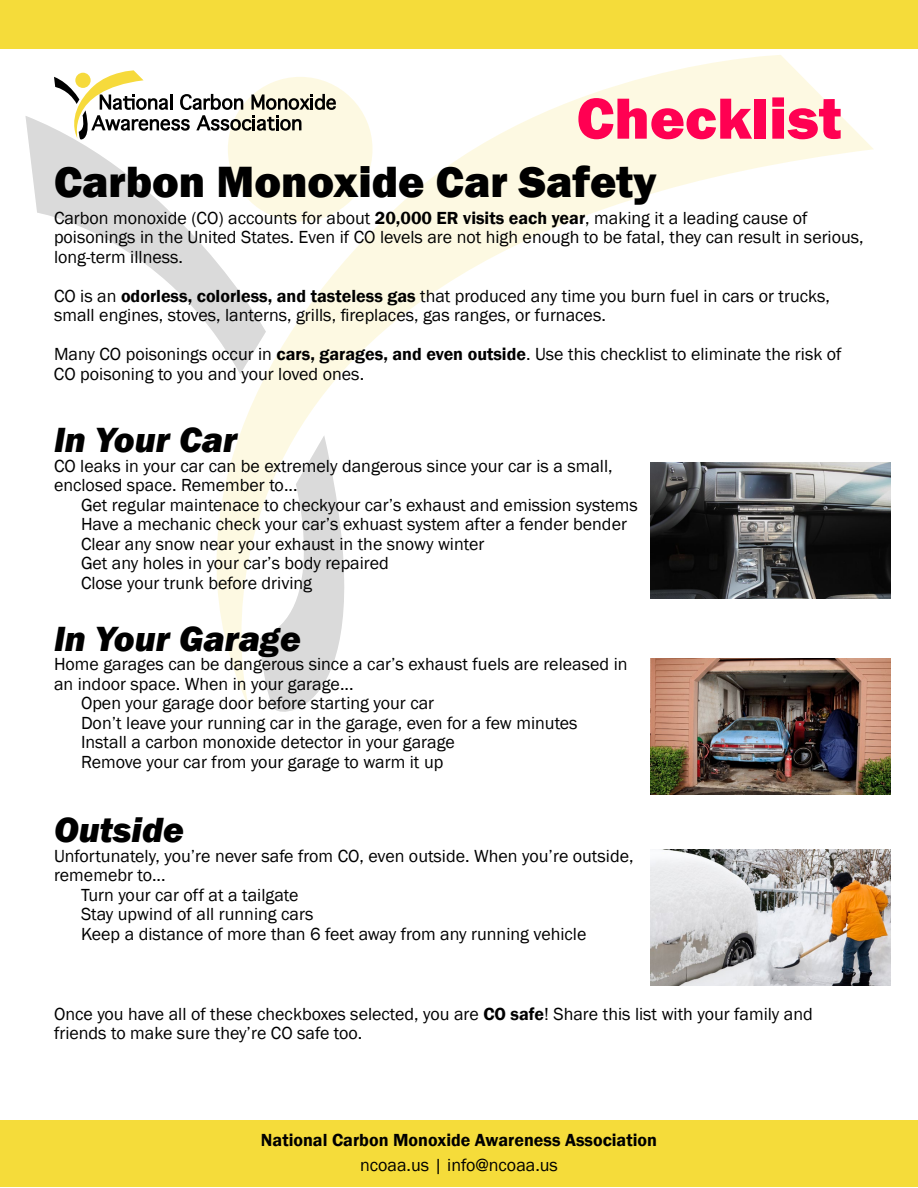
<style>
.page{position:relative;width:918px;height:1188px;background:#fff}
.page>*{position:absolute;margin:0;border:0;box-sizing:border-box;transform-origin:0 0}
.t1{font:800 60px "Franklin Gothic";color:#ff0052}
.t2{font:800 45px "Franklin Gothic";color:#000}
.t3{font:italic 800 36px "Franklin Gothic";color:#000}
.t4{font:18px/19.5px "Franklin Gothic";color:#000}
.t5{font:600 18px "Franklin Gothic";color:#000}
.s1{font-weight:600}
</style>
<div class="page">
<svg style="left:217px;top:55px;width:657px;height:651px"></svg>
<svg style="left:25px;top:116px;width:241px;height:258px"></svg>
<svg style="left:260px;top:435px;width:84px;height:277px"></svg>
<div style="left:0;top:0;width:918px;height:49px;background:#f5dc3a"></div>
<svg style="left:54px;top:70px;width:282px;height:69px"></svg>
<div style="left:0;top:1120px;width:918px;height:67px;background:#f5dc3a"></div>
<img style="left:650px;top:462px;width:241px;height:136px">
<img style="left:650px;top:659px;width:241px;height:136px">
<img style="left:650px;top:850px;width:241px;height:136px">
<h1 class="t1" style="left:577px;top:80px;width:266px">Checklist</h1>
<h2 class="t2" style="left:54px;top:153px;width:604px">Carbon Monoxide Car Safety</h2>
<p class="t4" style="left:54px;top:209px;width:811px">Carbon monoxide (CO) accounts for about <span class="s1">20,000 ER visits each year</span>, making it a leading cause of poisonings in the United States. Even if CO levels are not high enough to be fatal, they can result in serious, long-term illness.</p>
<p class="t4" style="left:54px;top:287px;width:778px">CO is an <span class="s1">odorless, colorless, and tasteless gas</span> that produced any time you burn fuel in cars or trucks, small engines, stoves, lanterns, grills, fireplaces, gas ranges, or furnaces.</p>
<p class="t4" style="left:54px;top:345px;width:789px">Many CO poisonings occur in <span class="s1">cars, garages, and even outside</span>. Use this checklist to eliminate the risk of<br>CO poisoning to you and your loved ones.</p>
<h3 class="t3" style="left:54px;top:416px;width:185px">In Your Car</h3>
<p class="t4" style="left:54px;top:456px;width:560px">CO leaks in your car can be extremely dangerous since your car is a small, enclosed space. Remember to...</p>
<p class="t4" style="left:81px;top:495px;width:558px">Get regular maintenace to checkyour car’s exhaust and emission systems Have a mechanic check your car’s exhuast system after a fender bender Clear any snow near your exhaust in the snowy winter<br>Get any holes in your car’s body repaired<br>Close your trunk before driving</p>
<h3 class="t3" style="left:54px;top:615px;width:249px">In Your Garage</h3>
<p class="t4" style="left:54px;top:655px;width:575px">Home garages can be dangerous since a car’s exhaust fuels are released in</p>
<p class="t4" style="left:54px;top:674px;width:301px">an indoor space. When in your garage...</p>
<p class="t4" style="left:81px;top:694px;width:355px">Open your garage door before starting your car</p>
<p class="t4" style="left:81px;top:713px;width:498px">Don’t leave your running car in the garage, even for a few minutes</p>
<p class="t4" style="left:81px;top:733px;width:375px">Install a carbon monoxide detector in your garage</p>
<p class="t4" style="left:81px;top:752px;width:364px">Remove your car from your garage to warm it up</p>
<h3 class="t3" style="left:54px;top:806px;width:132px">Outside</h3>
<p class="t4" style="left:54px;top:846px;width:581px">Unfortunately, you’re never safe from CO, even outside. When you’re outside,</p>
<p class="t4" style="left:54px;top:866px;width:113px">rememebr to...</p>
<p class="t4" style="left:81px;top:885px;width:219px">Turn your car off at a tailgate</p>
<p class="t4" style="left:81px;top:905px;width:234px">Stay upwind of all running cars</p>
<p class="t4" style="left:81px;top:924px;width:507px">Keep a distance of more than 6 feet away from any running vehicle</p>
<p class="t4" style="left:54px;top:1004px;width:760px">Once you have all of these checkboxes selected, you are <span class="s1">CO safe</span>! Share this list with your family and friends to make sure they’re CO safe too.</p>
<p class="t5" style="left:261px;top:1129px;width:398px">National Carbon Monoxide Awareness Association</p>
<p class="t4" style="left:360px;top:1156px;width:199px">ncoaa.us | info@ncoaa.us</p>
</div>
